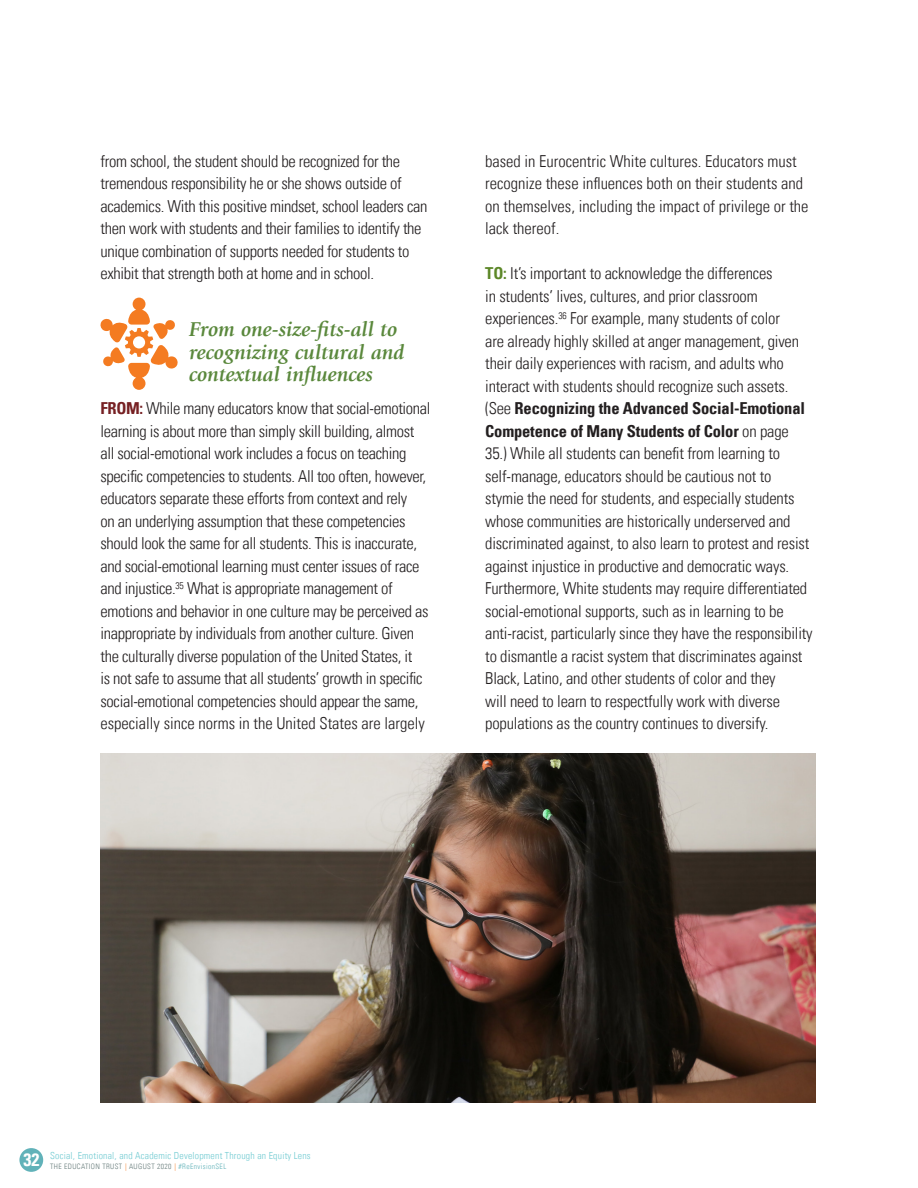
<style>
.page{position:relative;width:918px;height:1188px;background:#fff}
.page>*{position:absolute;margin:0;border:0;box-sizing:border-box;transform-origin:0 0}
.SUB_heading{font:italic 700 21px/22.5px "Giovanni";color:#5a883c}
.BODY_text{font:300 condensed 16.5px/22.5px "Univers LT";letter-spacing:-.01em;color:#231f20}
.t1{font:300 condensed 9.75px "Univers LT";letter-spacing:.02em;color:#72cbd2}
.t2{font:300 condensed 7.5px "Univers LT";letter-spacing:.05em;color:#667b7a}
.s1{font-weight:700;color:#762023}
.s2{font-weight:700;color:#5c8727}
.s3{font-weight:700}
.s4{font-weight:700;font-size:18px;color:#fff}
.s5{color:#f47b20}
.s6{color:#61b2b9}
</style>
<div class="page">
<div style="left:19px;top:1148px;width:24px;height:24px;background:#61b2b9;border-radius:50%"></div>
<img style="left:100px;top:753px;width:715px;height:349px">
<svg style="left:100px;top:298px;width:78px;height:92px"></svg>
<p class="BODY_text" style="left:100px;top:149px;width:328px">from school, the student should be recognized for the tremendous responsibility he or she shows outside of academics. With this positive mindset, school leaders can then work with students and their families to identify the unique combination of supports needed for students to exhibit that strength both at home and in school.</p>
<p class="SUB_heading" style="left:189px;top:318px;width:217px">From one-size-fits-all to recognizing cultural and contextual influences</p>
<p class="BODY_text" style="left:100px;top:397px;width:332px"><span class="s1">FROM:</span> While many educators know that social-emotional learning is about more than simply skill building, almost all social-emotional work includes a focus on teaching specific competencies to students. All too often, however, educators separate these efforts from context and rely<br>on an underlying assumption that these competencies should look the same for all students. This is inaccurate, and social-emotional learning must center issues of race and injustice.<sup>35</sup> What is appropriate management of emotions and behavior in one culture may be perceived as inappropriate by individuals from another culture. Given the culturally diverse population of the United States, it<br>is not safe to assume that all students’ growth in specific social-emotional competencies should appear the same, especially since norms in the United States are largely</p>
<p class="BODY_text" style="left:485px;top:149px;width:325px">based in Eurocentric White cultures. Educators must recognize these influences both on their students and on themselves, including the impact of privilege or the lack thereof.</p>
<p class="BODY_text" style="left:485px;top:262px;width:329px"><span class="s2">TO:</span> It’s important to acknowledge the differences<br>in students’ lives, cultures, and prior classroom experiences.<sup>36</sup> For example, many students of color<br>are already highly skilled at anger management, given their daily experiences with racism, and adults who interact with students should recognize such assets. (See <span class="s3">Recognizing the Advanced Social-Emotional Competence of Many Students of Color</span> on page 35.) While all students can benefit from learning to self-manage, educators should be cautious not to stymie the need for students, and especially students whose communities are historically underserved and discriminated against, to also learn to protest and resist against injustice in productive and democratic ways.<br>Furthermore, White students may require differentiated social-emotional supports, such as in learning to be anti-racist, particularly since they have the responsibility to dismantle a racist system that discriminates against Black, Latino, and other students of color and they<br>will need to learn to respectfully work with diverse populations as the country continues to diversify.</p>
<p class="t1" style="left:23px;top:1150px;width:289px"><span class="s4">32</span> Social, Emotional, and Academic Development Through an Equity Lens</p>
<p class="t2" style="left:50px;top:1162px;width:178px">THE EDUCATION TRUST <span class="s5">|</span> AUGUST 2020 <span class="s5">|</span> <span class="s6">#ReEnvisionSEL</span></p>
</div>
